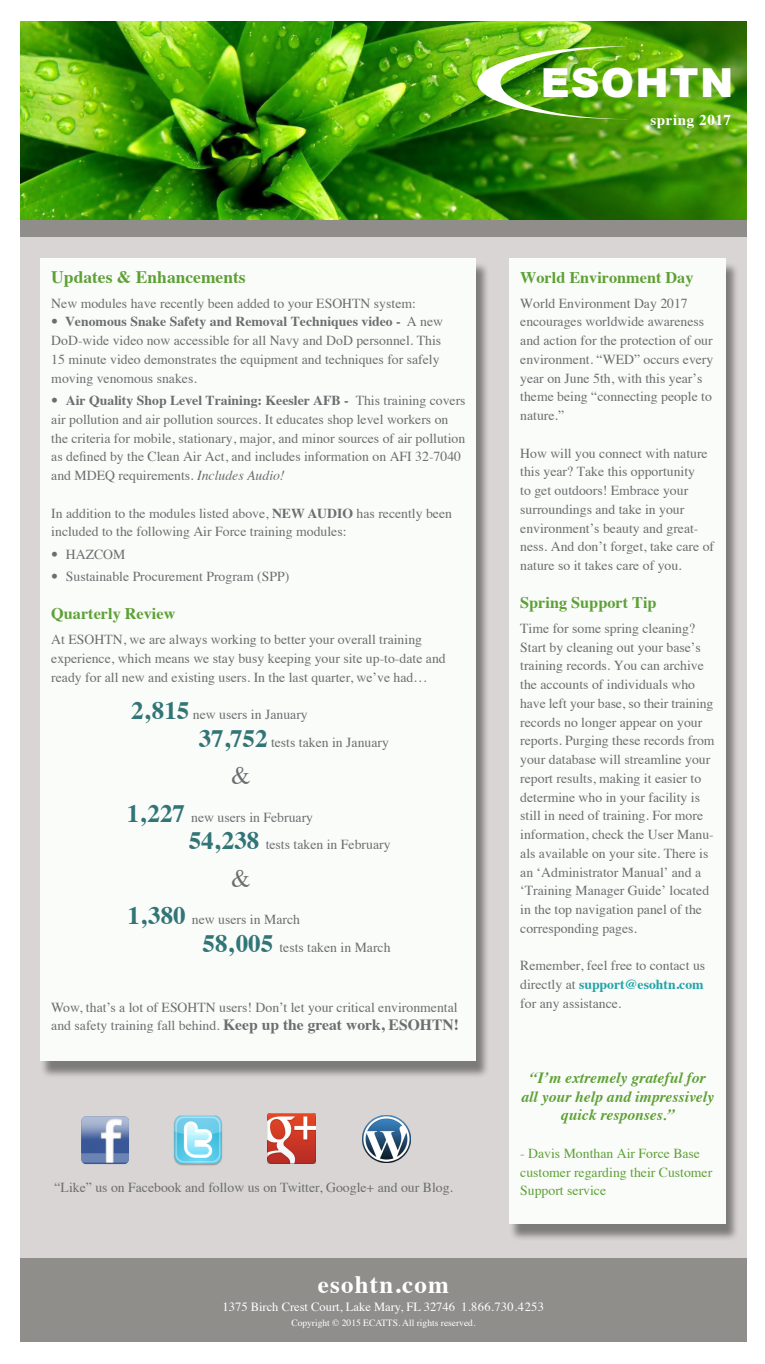
<style>
.page{position:relative;width:765px;height:1364px;background:#fff}
.page>*{position:absolute;margin:0;border:0;box-sizing:border-box;transform-origin:0 0}
.t1{font:900 40px "Arial";letter-spacing:.03em;color:#fff}
.t2{font:700 25px "Times";letter-spacing:.05em;color:#fff}
.t3{font:25px "Times";color:#6c6d70}
.t4{font:700 17.5px "Times";color:#5ea036}
.t5{font:700 16.25px "Times";color:#5ea036}
.t6{font:italic 700 15.62px/18.8px "Times";color:#5ea036;text-align:center}
.t7{font:700 15px "Times";letter-spacing:.04em;color:#fff}
.t8{font:13.75px/18.8px "Times";color:#6c6d70}
.t9{font:13.75px/18.8px "Times";color:#5ea036}
.t10{font:12.5px "Times";color:#fff}
.t11{font:9.5px "Times";color:#fff}
.s1{font-family:"Helvetica Neue";font-weight:500}
.s2{font-weight:700}
.s3{font-style:italic}
.s4{font-weight:700;font-size:25px;color:#327577}
.s5{font-weight:700;font-size:15.62px}
.s6{font-weight:700;color:#20a4a9}
</style>
<div class="page">
<img style="left:20px;top:22px;width:727px;height:198px">
<div style="left:20px;top:223px;width:727px;height:1081px;background:#d8d5d4"></div>
<div style="left:40px;top:262px;width:449px;height:816px;background:#231f20;opacity:.5"></div>
<div style="left:509px;top:262px;width:230px;height:979px;background:#231f20;opacity:.5"></div>
<div style="left:510px;top:258px;width:216px;height:966px;background:#fafcf9"></div>
<div style="left:41px;top:258px;width:435px;height:803px;background:#fafcf9"></div>
<div style="left:20px;top:220px;width:727px;height:17px;background:#908e8b"></div>
<img style="left:477px;top:46px;width:152px;height:73px">
<div style="left:20px;top:1258px;width:727px;height:83px;background:#908e8b"></div>
<img style="left:363px;top:1116px;width:48px;height:46px">
<img style="left:81px;top:1116px;width:48px;height:49px">
<img style="left:174px;top:1115px;width:48px;height:51px">
<img style="left:267px;top:1113px;width:48px;height:51px">
<p class="t1" style="left:541px;top:54px;width:194px">ESOHTN</p>
<p class="t7" style="left:651px;top:106px;width:82px">spring 2017</p>
<p class="t4" style="left:51px;top:260px;width:196px">Updates &amp; Enhancements</p>
<p class="t8" style="left:51px;top:292px;width:366px">New modules have recently been added to your ESOHTN system:</p>
<p class="t8" style="left:51px;top:311px;width:393px"><span class="s1">•</span> <span class="s2">Venomous Snake Safety and Removal Techniques video -</span> A new DoD-wide video now accessible for all Navy and DoD personnel. This 15 minute video demonstrates the equipment and techniques for safely moving venomous snakes.</p>
<p class="t8" style="left:51px;top:390px;width:416px"><span class="s1">•</span> <span class="s2">Air Quality Shop Level Training: Keesler AFB -</span> This training covers air pollution and air pollution sources. It educates shop level workers on the criteria for mobile, stationary, major, and minor sources of air pollution as defined by the Clean Air Act, and includes information on AFI 32-7040 and MDEQ requirements. <span class="s3">Includes Audio!</span></p>
<p class="t8" style="left:51px;top:502px;width:402px">In addition to the modules listed above, <span class="s2">NEW AUDIO</span> has recently been included to the following Air Force training modules:</p>
<p class="t8" style="left:51px;top:544px;width:76px"><span class="s1">•</span> HAZCOM</p>
<p class="t8" style="left:51px;top:566px;width:239px"><span class="s1">•</span> Sustainable Procurement Program (SPP)</p>
<p class="t5" style="left:51px;top:598px;width:126px">Quarterly Review</p>
<p class="t8" style="left:51px;top:629px;width:396px">At ESOHTN, we are always working to better your overall training experience, which means we stay busy keeping your site up-to-date and ready for all new and existing users. In the last quarter, we’ve had...</p>
<p class="t8" style="left:131px;top:704px;width:178px"><span class="s4">2,815</span> new users in January</p>
<p class="t8" style="left:199px;top:731px;width:192px"><span class="s4">37,752</span> tests taken in January</p>
<p class="t3" style="left:231px;top:752px;width:21px">&amp;</p>
<p class="t8" style="left:127px;top:806px;width:188px"><span class="s4">1,227</span> new users in February</p>
<p class="t8" style="left:189px;top:834px;width:203px"><span class="s4">54,238</span> tests taken in February</p>
<p class="t3" style="left:231px;top:855px;width:21px">&amp;</p>
<p class="t8" style="left:128px;top:909px;width:174px"><span class="s4">1,380</span> new users in March</p>
<p class="t8" style="left:203px;top:936px;width:190px"><span class="s4">58,005</span> tests taken in March</p>
<p class="t8" style="left:51px;top:996px;width:409px">Wow, that’s a lot of ESOHTN users! Don’t let your critical environmental and safety training fall behind. <span class="s5">Keep up the great work, ESOHTN!</span></p>
<p class="t8" style="left:54px;top:1176px;width:400px">“Like” us on Facebook and follow us on Twitter, Google+ and our Blog.</p>
<p class="t5" style="left:520px;top:261px;width:175px">World Environment Day</p>
<p class="t8" style="left:520px;top:292px;width:195px">World Environment Day 2017 encourages worldwide awareness and action for the protection of our environment. “WED” occurs every year on June 5th, with this year’s theme being “connecting people to nature.”</p>
<p class="t8" style="left:520px;top:442px;width:195px">How will you connect with nature this year? Take this opportunity<br>to get outdoors! Embrace your surroundings and take in your environment’s beauty and great&shy;ness. And don’t forget, take care of nature so it takes care of you.</p>
<p class="t5" style="left:520px;top:586px;width:138px">Spring Support Tip</p>
<p class="t8" style="left:520px;top:617px;width:196px">Time for some spring cleaning?<br>Start by cleaning out your base’s training records. You can archive the accounts of individuals who have left your base, so their training records no longer appear on your reports. Purging these records from your database will streamline your report results, making it easier to determine who in your facility is still in need of training. For more information, check the User Manu&shy;als available on your site. There is an ‘Administrator Manual’ and a ‘Training Manager Guide’ located in the top navigation panel of the corresponding pages.</p>
<p class="t8" style="left:520px;top:955px;width:187px;text-align:justify">Remember, feel free to contact us directly at <span class="s6">support@esohtn.com </span>for any assistance.</p>
<p class="t6" style="left:521px;top:1067px;width:194px">“I’m extremely grateful for all your help and impressively quick responses.”</p>
<p class="t9" style="left:520px;top:1142px;width:194px">- Davis Monthan Air Force Base customer regarding their Customer<br>Support service</p>
<p class="t2" style="left:318px;top:1260px;width:133px">esohtn.com</p>
<p class="t10" style="left:223px;top:1295px;width:323px">1375 Birch Crest Court, Lake Mary, FL 32746 1.866.730.4253</p>
<p class="t11" style="left:291px;top:1313px;width:186px">Copyright © 2015 ECATTS. All rights reserved.</p>
</div>
